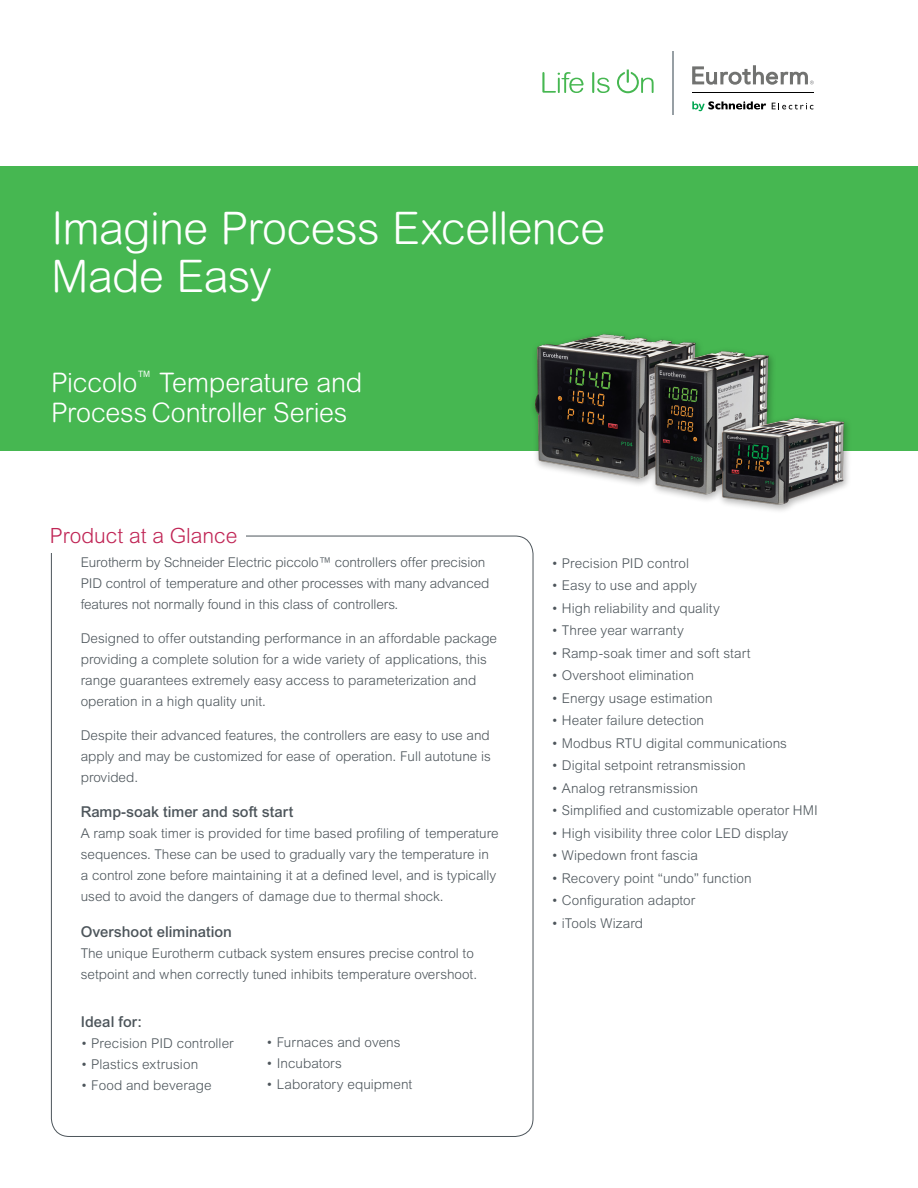
<style>
.page{position:relative;width:918px;height:1188px;background:#fff}
.page>*{position:absolute;margin:0;border:0;box-sizing:border-box;transform-origin:0 0}
.t1{font:300 45px/48px "Arial Rounded MT Pro";letter-spacing:-.015em;color:#fff}
.t2{font:300 27px/30px "Arial Rounded MT Pro";letter-spacing:-.01em;color:#fff}
.t3{font:300 21px "Arial MT Std";color:#c02555}
.t4{font:500 15px "Arial MT Std";color:#4d555b}
.t5{font:300 13.5px/21px "Arial MT Std";color:#4d555b}
</style>
<div class="page">
<div style="left:0;top:166px;width:918px;height:285px;background:#46b751"></div>
<svg style="left:542px;top:72px;width:42px;height:21px"></svg>
<svg style="left:592px;top:72px;width:18px;height:21px"></svg>
<svg style="left:617px;top:70px;width:37px;height:23px"></svg>
<hr style="left:672px;top:51px;width:2px;height:64px;background:#979fa4">
<svg style="left:692px;top:101px;width:74px;height:10px"></svg>
<svg style="left:772px;top:103px;width:41px;height:6px"></svg>
<hr style="left:692px;top:92px;width:121px;height:1px;background:#000">
<svg style="left:692px;top:65px;width:122px;height:20px"></svg>
<img style="left:502px;top:333px;width:347px;height:232px">
<h1 class="t1" style="left:51px;top:206px;width:556px">Imagine Process Excellence<br>Made Easy</h1>
<h2 class="t2" style="left:51px;top:369px;width:313px">Piccolo<sup>™</sup> Temperature and<br>Process Controller Series</h2>
<h3 class="t3" style="left:50px;top:524px;width:189px">Product at a Glance</h3>
<p class="t5" style="left:81px;top:552px;width:410px">Eurotherm by Schneider Electric piccolo™ controllers offer precision<br>PID control of temperature and other processes with many advanced features not normally found in this class of controllers.</p>
<p class="t5" style="left:81px;top:628px;width:418px">Designed to offer outstanding performance in an affordable package providing a complete solution for a wide variety of applications, this range guarantees extremely easy access to parameterization and operation in a high quality unit.</p>
<p class="t5" style="left:81px;top:725px;width:412px;text-align:justify">Despite their advanced features, the controllers are easy to use and apply and may be customized for ease of operation. Full autotune is provided.</p>
<p class="t4" style="left:81px;top:803px;width:214px">Ramp-soak timer and soft start</p>
<p class="t5" style="left:81px;top:823px;width:419px">A ramp soak timer is provided for time based profiling of temperature sequences. These can be used to gradually vary the temperature in a control zone before maintaining it at a defined level, and is typically used to avoid the dangers of damage due to thermal shock.</p>
<p class="t4" style="left:81px;top:922px;width:153px">Overshoot elimination</p>
<p class="t5" style="left:81px;top:942px;width:398px">The unique Eurotherm cutback system ensures precise control to setpoint and when correctly tuned inhibits temperature overshoot.</p>
<p class="t4" style="left:81px;top:1013px;width:63px">Ideal for:</p>
<p class="t5" style="left:81px;top:1033px;width:155px">• Precision PID controller</p>
<p class="t5" style="left:81px;top:1054px;width:119px">• Plastics extrusion</p>
<p class="t5" style="left:81px;top:1075px;width:132px">• Food and beverage</p>
<p class="t5" style="left:266px;top:1032px;width:136px">• Furnaces and ovens</p>
<p class="t5" style="left:266px;top:1053px;width:77px">• Incubators</p>
<p class="t5" style="left:266px;top:1074px;width:148px">• Laboratory equipment</p>
<p class="t5" style="left:551px;top:552px;width:139px">• Precision PID control</p>
<p class="t5" style="left:551px;top:575px;width:147px">• Easy to use and apply</p>
<p class="t5" style="left:551px;top:597px;width:170px">• High reliability and quality</p>
<p class="t5" style="left:551px;top:620px;width:134px">• Three year warranty</p>
<p class="t5" style="left:551px;top:642px;width:201px">• Ramp-soak timer and soft start</p>
<p class="t5" style="left:551px;top:665px;width:144px">• Overshoot elimination</p>
<p class="t5" style="left:551px;top:687px;width:163px">• Energy usage estimation</p>
<p class="t5" style="left:551px;top:710px;width:154px">• Heater failure detection</p>
<p class="t5" style="left:551px;top:732px;width:237px">• Modbus RTU digital communications</p>
<p class="t5" style="left:551px;top:755px;width:196px">• Digital setpoint retransmission</p>
<p class="t5" style="left:551px;top:777px;width:148px">• Analog retransmission</p>
<p class="t5" style="left:551px;top:800px;width:268px">• Simplified and customizable operator HMI</p>
<p class="t5" style="left:551px;top:822px;width:239px">• High visibility three color LED display</p>
<p class="t5" style="left:551px;top:845px;width:148px">• Wipedown front fascia</p>
<p class="t5" style="left:551px;top:867px;width:202px">• Recovery point “undo” function</p>
<p class="t5" style="left:551px;top:890px;width:146px">• Configuration adaptor</p>
<p class="t5" style="left:551px;top:912px;width:93px">• iTools Wizard</p>
</div>
